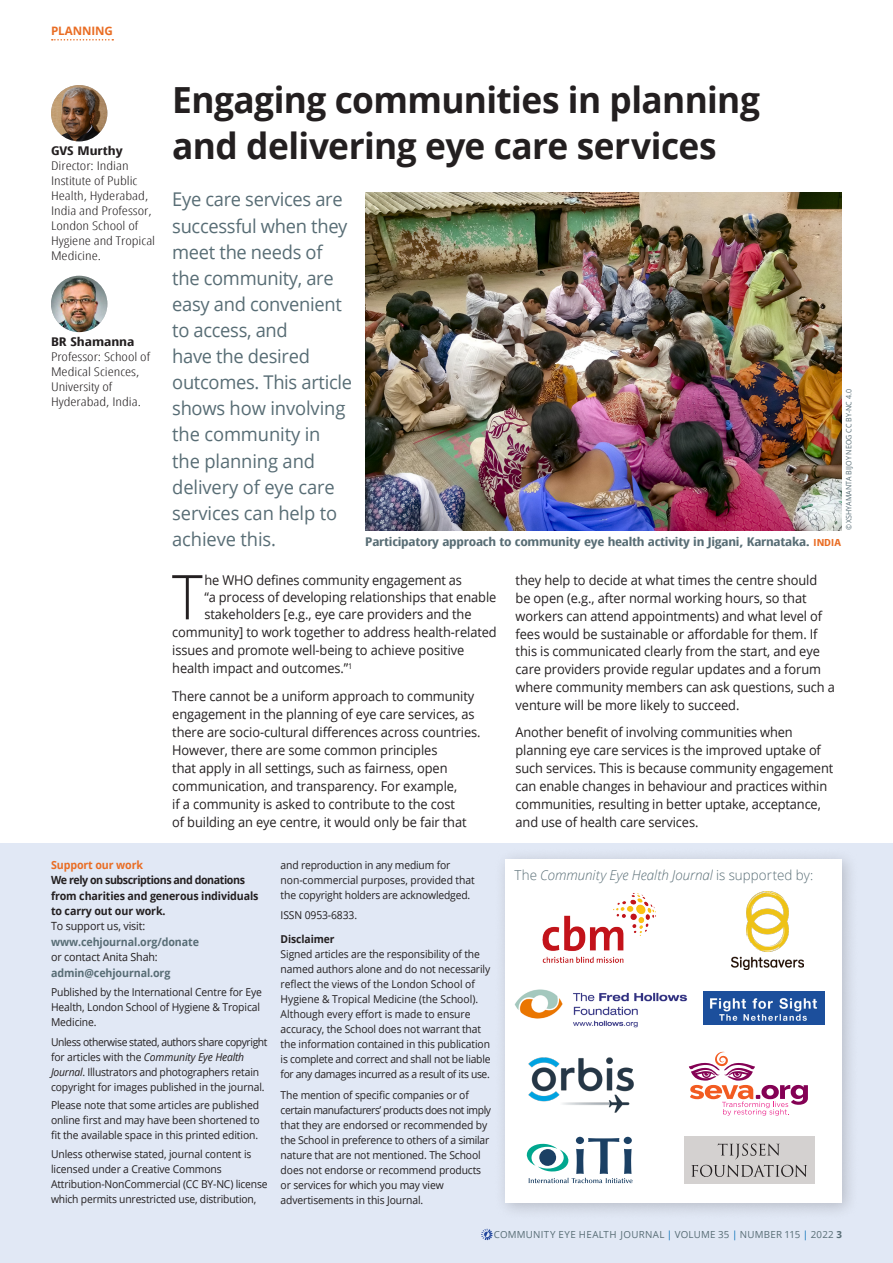
<style>
.page{position:relative;width:893px;height:1263px;background:#fff}
.page>*{position:absolute;margin:0;border:0;box-sizing:border-box;transform-origin:0 0}
.t1{font:300 61.8px "Open Sans";color:#231f20;scale:.95 1}
.t2{font:700 36px/46.5px "Open Sans";letter-spacing:-.015em;color:#231f20}
.t3{font:18.9px/26.1px "Open Sans";letter-spacing:-.015em;color:#586d75}
.t4{font:italic 300 13.65px "Open Sans";color:#586d75}
.t5{font:13.5px/17.9px "Open Sans";letter-spacing:-.005em;color:#231f20;scale:.95 1}
.t6{font:300 12px/15px "Open Sans Condensed";color:#231f20;scale:1.3 1}
.t7{font:700 12px "Open Sans Condensed";letter-spacing:-.015em;color:#586d75;scale:1.26 1}
.t8{font:700 12px "Open Sans Condensed";color:#231f20;scale:1.3 1}
.t9{font:700 11.7px "Open Sans";letter-spacing:-.005em;color:#e96d24}
.t10{font:700 11.25px/15.5px "Open Sans";letter-spacing:-.01em;color:#231f20;scale:.95 1}
.t11{font:700 11.25px "Open Sans";letter-spacing:-.01em;color:#586d75;scale:.95 1}
.t12{font:11.25px "Open Sans";letter-spacing:-.01em;color:#231f20;scale:.95 1}
.t13{font:700 11.25px "Open Sans";letter-spacing:-.01em;color:#e96d24;scale:.95 1}
.t14{font:10.8px/15px "Open Sans";letter-spacing:-.01em;color:#231f20;scale:.95 1}
.t15{font:700 10.8px "Open Sans";letter-spacing:-.01em;color:#231f20;scale:.95 1}
.t16{font:9.75px "Open Sans";letter-spacing:.025em;color:#586d75}
.t17{font:7.5px "Open Sans";color:#586d75;scale:.95 1}
.s1{font-size:9.75px;color:#e96d24}
.s2{font-style:italic}
.s3{font-style:normal}
.s4{color:#006cb7}
.s5{font-weight:700}
</style>
<div class="page">
<div style="left:0;top:843px;width:893px;height:420px;background:#e1e8f5"></div>
<svg style="left:481px;top:1229px;width:11px;height:11px"></svg>
<svg style="left:52px;top:39px;width:61px;height:2px"></svg>
<img style="left:51px;top:85px;width:56px;height:56px;border-radius:28px">
<img style="left:51px;top:276px;width:56px;height:56px;border-radius:28px">
<img style="left:365px;top:193px;width:477px;height:337px">
<div style="left:493px;top:847px;width:367px;height:374px;background:#231f20;opacity:.22"></div>
<div style="left:505px;top:859px;width:337px;height:344px;background:#fff"></div>
<svg style="left:527px;top:1137px;width:105px;height:46px"></svg>
<img style="left:542px;top:893px;width:114px;height:70px">
<img style="left:731px;top:891px;width:73px;height:78px">
<img style="left:528px;top:1057px;width:106px;height:56px">
<div style="left:684px;top:1136px;width:130px;height:48px;background:#d4d1d0"></div>
<svg style="left:718px;top:1143px;width:62px;height:16px"></svg>
<svg style="left:691px;top:1165px;width:116px;height:12px"></svg>
<svg style="left:689px;top:1052px;width:119px;height:64px"></svg>
<img style="left:514px;top:989px;width:174px;height:39px">
<img style="left:703px;top:992px;width:122px;height:32px">
<p class="t9" style="left:51px;top:22px;width:63px">PLANNING</p>
<p class="t8" style="left:51px;top:143px;width:57px">GVS Murthy</p>
<p class="t6" style="left:51px;top:158px;width:82px">Director: Indian<br>Institute of Public<br>Health, Hyderabad,<br>India and Professor,<br>London School of<br>Hygiene and Tropical<br>Medicine.</p>
<p class="t8" style="left:51px;top:333px;width:66px">BR Shamanna</p>
<p class="t6" style="left:51px;top:348px;width:78px">Professor: School of<br>Medical Sciences,<br>University of<br>Hyderabad, India.</p>
<h2 class="t2" style="left:172px;top:75px;width:589px">Engaging communities in planning and delivering eye care services</h2>
<p class="t3" style="left:172px;top:186px;width:181px">Eye care services are successful when they meet the needs of the community, are easy and convenient to access, and<br>have the desired outcomes. This article shows how involving the community in the planning and delivery of eye care services can help to achieve this.</p>
<p class="t17" style="left:843px;top:530px;width:150px;rotate:-90deg">© XSHYAMANTA BIJOY NEOG CC BY-NC 4.0</p>
<p class="t7" style="left:365px;top:533px;width:379px">Participatory approach to community eye health activity in Jigani, Karnataka. <span class="s1">INDIA</span></p>
<h1 class="t1" style="left:172px;top:555px;width:34px">T</h1>
<p class="t5" style="left:204px;top:571px;width:273px">he WHO defines community engagement as</p>
<p class="t5" style="left:204px;top:588px;width:309px">“a process of developing relationships that enable</p>
<p class="t5" style="left:204px;top:605px;width:283px">stakeholders [e.g., eye care providers and the</p>
<p class="t5" style="left:172px;top:623px;width:343px">community] to work together to address health-related</p>
<p class="t5" style="left:172px;top:641px;width:309px">issues and promote well-being to achieve positive</p>
<p class="t5" style="left:172px;top:659px;width:191px">health impact and outcomes.”<sup>1</sup></p>
<p class="t5" style="left:172px;top:686px;width:326px">There cannot be a uniform approach to community engagement in the planning of eye care services, as there are socio-cultural differences across countries.<br>However, there are some common principles<br>that apply in all settings, such as fairness, open communication, and transparency. For example,<br>if a community is asked to contribute to the cost<br>of building an eye centre, it would only be fair that</p>
<p class="t5" style="left:516px;top:571px;width:338px">they help to decide at what times the centre should be open (e.g., after normal working hours, so that workers can attend appointments) and what level of fees would be sustainable or affordable for them. If this is communicated clearly from the start, and eye care providers provide regular updates and a forum where community members can ask questions, such a venture will be more likely to succeed.</p>
<p class="t5" style="left:516px;top:723px;width:336px">Another benefit of involving communities when planning eye care services is the improved uptake of such services. This is because community engagement can enable changes in behaviour and practices within communities, resulting in better uptake, acceptance, and use of health care services.</p>
<p class="t13" style="left:51px;top:857px;width:98px">Support our work</p>
<p class="t10" style="left:51px;top:872px;width:220px">We rely on subscriptions and donations from charities and generous individuals to carry out our work.</p>
<p class="t12" style="left:51px;top:919px;width:101px">To support us, visit:</p>
<p class="t11" style="left:51px;top:934px;width:157px">www.cehjournal.org/donate</p>
<p class="t12" style="left:51px;top:949px;width:114px">or contact Anita Shah:</p>
<p class="t11" style="left:51px;top:964px;width:127px">admin@cehjournal.org</p>
<p class="t14" style="left:51px;top:985px;width:224px">Published by the International Centre for Eye<br>Health, London School of Hygiene &amp; Tropical<br>Medicine.</p>
<p class="t14" style="left:51px;top:1034px;width:229px">Unless otherwise stated, authors share copyright for articles with the <span class="s2">Community Eye Health Journal</span>. Illustrators and photographers retain copyright for images published in the journal.</p>
<p class="t14" style="left:51px;top:1098px;width:221px;text-align:justify">Please note that some articles are published online first and may have been shortened to fit the available space in this printed edition.</p>
<p class="t14" style="left:51px;top:1146px;width:230px">Unless otherwise stated, journal content is licensed under a Creative Commons Attribution-NonCommercial (CC BY-NC) license which permits unrestricted use, distribution,</p>
<p class="t14" style="left:281px;top:857px;width:206px">and reproduction in any medium for non-commercial purposes, provided that the copyright holders are acknowledged.</p>
<p class="t14" style="left:281px;top:908px;width:82px">ISSN 0953-6833.</p>
<p class="t15" style="left:281px;top:931px;width:58px">Disclaimer</p>
<p class="t14" style="left:281px;top:946px;width:222px">Signed articles are the responsibility of the named authors alone and do not necessarily reflect the views of the London School of Hygiene &amp; Tropical Medicine (the School).<br>Although every effort is made to ensure accuracy, the School does not warrant that the information contained in this publication is complete and correct and shall not be liable for any damages incurred as a result of its use.</p>
<p class="t14" style="left:281px;top:1087px;width:223px">The mention of specific companies or of certain manufacturers’ products does not imply that they are endorsed or recommended by the School in preference to others of a similar nature that are not mentioned. The School does not endorse or recommend products or services for which you may view advertisements in this Journal.</p>
<p class="t4" style="left:514px;top:866px;width:300px"><span class="s3">The</span> Community Eye Health Journal <span class="s3">is supported by:</span></p>
<p class="t16" style="left:494px;top:1228px;width:350px">COMMUNITY EYE HEALTH JOURNAL <span class="s4">|</span> VOLUME 35 <span class="s4">|</span> NUMBER 115 <span class="s4">|</span> 2022 <span class="s5">3</span></p>
</div>
